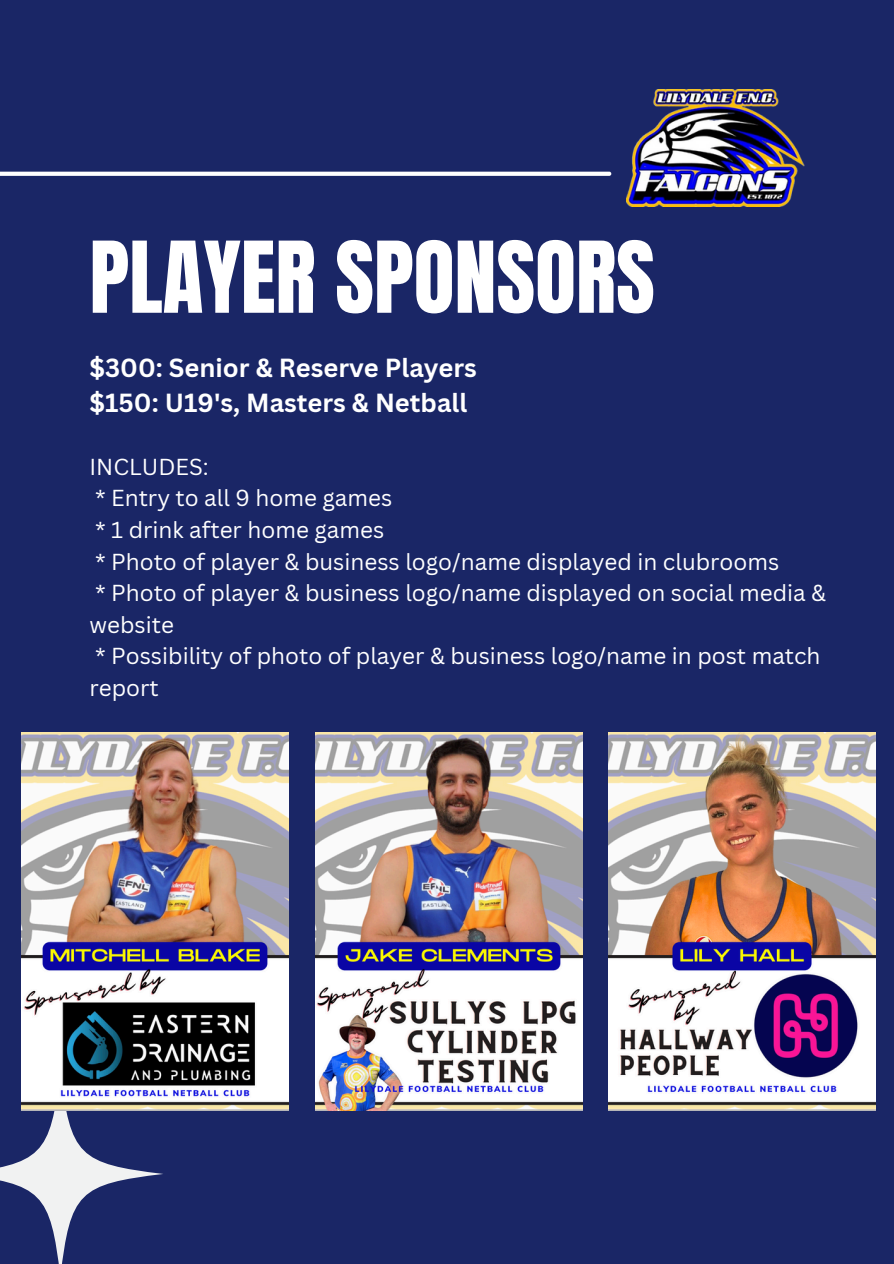
<style>
.page{position:relative;width:894px;height:1264px;background:#fff}
.page>*{position:absolute;margin:0;border:0;box-sizing:border-box;transform-origin:0 0}
.t1{font:84px "Anton";color:#fff}
.t2{font:700 25.5px/34.8px "Canva Sans";color:#fff}
.t3{font:22.5px/31.5px "Canva Sans";color:#fff}
</style>
<div class="page">
<div style="left:0;top:0;width:893px;height:1263px;background:#1a2666"></div>
<img style="left:626px;top:89px;width:177px;height:117px">
<svg style="left:0;top:172px;width:611px;height:4px;background:#f7f8fa"></svg>
<svg style="left:0;top:1070px;width:163px;height:193px"></svg>
<img style="left:608px;top:732px;width:267px;height:378px">
<img style="left:315px;top:732px;width:267px;height:378px">
<img style="left:22px;top:732px;width:266px;height:378px">
<p class="t1" style="left:89px;top:217px;width:566px">PLAYER SPONSORS</p>
<p class="t2" style="left:89px;top:350px;width:389px">$300: Senior &amp; Reserve Players $150: U19's, Masters &amp; Netball</p>
<h1 class="t3" style="left:89px;top:450px;width:121px">INCLUDES:</h1>
<h2 class="t3" style="left:95px;top:482px;width:298px">* Entry to all 9 home games</h2>
<p class="t3" style="left:95px;top:513px;width:290px">* 1 drink after home games</p>
<p class="t3" style="left:95px;top:545px;width:685px">* Photo of player &amp; business logo/name displayed in clubrooms</p>
<p class="t3" style="left:89px;top:576px;width:737px">* Photo of player &amp; business logo/name displayed on social media &amp; website</p>
<p class="t3" style="left:89px;top:639px;width:732px">* Possibility of photo of player &amp; business logo/name in post match report</p>
</div>
